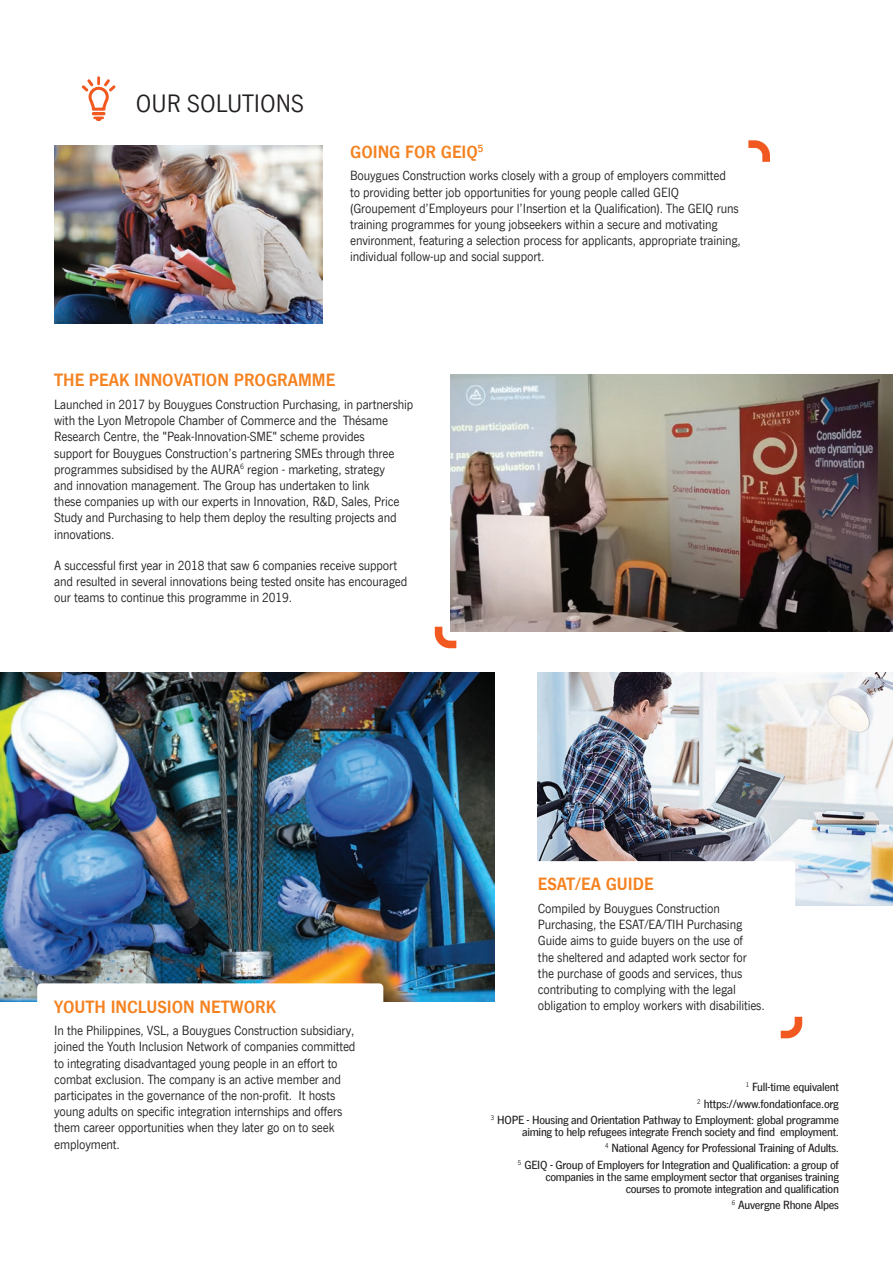
<style>
.page{position:relative;width:893px;height:1263px;background:#fff}
.page>*{position:absolute;margin:0;border:0;box-sizing:border-box;transform-origin:0 0}
.t1{font:25.5px "News Gothic Com";color:#231f20}
.t2{font:700 18px "News Gothic Com";color:#f58220}
.t3{font:13.5px/16.2px "News Gothic Com";letter-spacing:-.01em;color:#231f20}
.t4{font:500 12px/16.2px "News Gothic Com";letter-spacing:-.02em;color:#231f20;text-align:right}
</style>
<div class="page">
<img style="left:54px;top:145px;width:268px;height:179px">
<img style="left:450px;top:374px;width:443px;height:257px">
<img style="left:537px;top:673px;width:356px;height:232px">
<img style="left:0;top:673px;width:495px;height:328px">
<div style="left:37px;top:983px;width:346px;height:191px;background:#fff;border-radius:4px"></div>
<div style="left:521px;top:861px;width:274px;height:170px;background:#fff;border-radius:4px"></div>
<svg style="left:54px;top:76px;width:90px;height:81px"></svg>
<svg style="left:781px;top:1017px;width:21px;height:21px"></svg>
<svg style="left:435px;top:627px;width:21px;height:21px"></svg>
<svg style="left:748px;top:140px;width:22px;height:22px"></svg>
<h1 class="t1" style="left:136px;top:89px;width:170px">OUR SOLUTIONS</h1>
<h2 class="t2" style="left:350px;top:142px;width:135px">GOING FOR GEIQ<sup>5</sup></h2>
<p class="t3" style="left:350px;top:168px;width:392px">Bouygues Construction works closely with a group of employers committed<br>to providing better job opportunities for young people called GEIQ (Groupement d’Employeurs pour l’Insertion et la Qualification). The GEIQ runs training programmes for young jobseekers within a secure and motivating environment, featuring a selection process for applicants, appropriate training, individual follow-up and social support.</p>
<h2 class="t2" style="left:54px;top:370px;width:283px">THE PEAK INNOVATION PROGRAMME</h2>
<p class="t3" style="left:54px;top:396px;width:361px">Launched in 2017 by Bouygues Construction Purchasing, in partnership with the Lyon Metropole Chamber of Commerce and the Thésame Research Centre, the "Peak-Innovation-SME" scheme provides<br>support for Bouygues Construction’s partnering SMEs through three programmes subsidised by the AURA<sup>6</sup> region - marketing, strategy<br>and innovation management. The Group has undertaken to link<br>these companies up with our experts in Innovation, R&amp;D, Sales, Price Study and Purchasing to help them deploy the resulting projects and innovations.</p>
<p class="t3" style="left:54px;top:557px;width:355px">A successful first year in 2018 that saw 6 companies receive support and resulted in several innovations being tested onsite has encouraged our teams to continue this programme in 2019.</p>
<h2 class="t2" style="left:54px;top:996px;width:223px">YOUTH INCLUSION NETWORK</h2>
<p class="t3" style="left:54px;top:1023px;width:303px">In the Philippines, VSL, a Bouygues Construction subsidiary, joined the Youth Inclusion Network of companies committed to integrating disadvantaged young people in an effort to combat exclusion. The company is an active member and participates in the governance of the non-profit. It hosts young adults on specific integration internships and offers them career opportunities when they later go on to seek employment.</p>
<h2 class="t2" style="left:538px;top:874px;width:117px">ESAT/EA GUIDE</h2>
<p class="t3" style="left:538px;top:900px;width:228px">Compiled by Bouygues Construction Purchasing, the ESAT/EA/TIH Purchasing Guide aims to guide buyers on the use of<br>the sheltered and adapted work sector for the purchase of goods and services, thus contributing to complying with the legal obligation to employ workers with disabilities.</p>
<p class="t4" style="left:491px;top:1079px;width:350px"><sup>1</sup> Full-time equivalent<br><sup>2</sup> https://www.fondationface.org<br><sup>3</sup> HOPE - Housing and Orientation Pathway to Employment: global programme</p>
<p class="t4" style="left:518px;top:1124px;width:322px">aiming to help refugees integrate French society and find employment.<br><sup>4</sup> National Agency for Professional Training of Adults.<br><sup>5</sup> GEIQ - Group of Employers for Integration and Qualification: a group of</p>
<p class="t4" style="left:545px;top:1170px;width:295px;line-height:12px">companies in the same employment sector that organises training courses to promote integration and qualification</p>
<p class="t4" style="left:732px;top:1197px;width:109px"><sup>6</sup> Auvergne Rhone Alpes</p>
</div>
